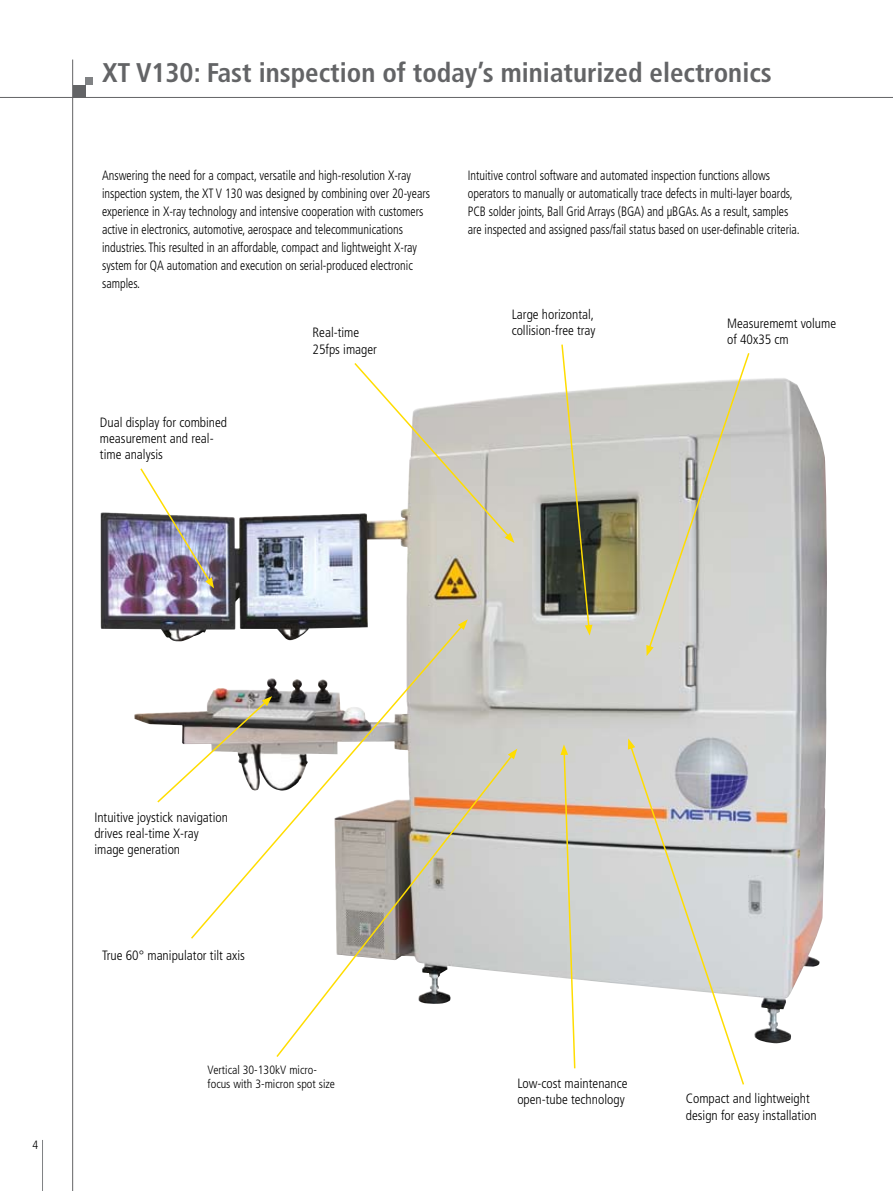
<style>
.page{position:relative;width:893px;height:1191px;background:#fff}
.page>*{position:absolute;margin:0;border:0;box-sizing:border-box;transform-origin:0 0}
.t1{font:700 condensed 27px "Frutiger LT Std";color:#636466}
.t2{font:300 condensed 13.5px/18px "Frutiger LT Std";color:#000;scale:.9 1}
.t3{font:300 condensed 13.5px/16.2px "Frutiger LT Std";color:#000}
.t4{font:300 condensed 12px/14.4px "Frutiger LT Std";color:#000}
</style>
<div class="page">
<img style="left:258px;top:378px;width:569px;height:665px">
<svg style="left:560px;top:744px;width:16px;height:325px"></svg>
<svg style="left:628px;top:738px;width:117px;height:347px"></svg>
<img style="left:139px;top:468px;width:75px;height:120px">
<svg style="left:156px;top:712px;width:33px;height:91px"></svg>
<svg style="left:189px;top:623px;width:275px;height:317px"></svg>
<svg style="left:458px;top:619px;width:10px;height:11px"></svg>
<svg style="left:275px;top:753px;width:239px;height:304px"></svg>
<svg style="left:508px;top:748px;width:9px;height:11px"></svg>
<svg style="left:646px;top:353px;width:105px;height:303px;background:#d1d1cb"></svg>
<svg style="left:560px;top:344px;width:32px;height:291px"></svg>
<svg style="left:353px;top:363px;width:161px;height:180px"></svg>
<hr style="left:42px;top:1140px;width:1px;height:51px;background:#808284">
<hr style="left:72px;top:60px;width:1px;height:1131px;background:#636466">
<div style="left:73px;top:85px;width:12px;height:13px;background:#636466"></div>
<hr style="left:0;top:97px;width:893px;height:1px;background:#636466">
<div style="left:85px;top:78px;width:8px;height:7px;background:#808284"></div>
<h1 class="t1" style="left:102px;top:61px;width:671px">XT V130: Fast inspection of today’s miniaturized electronics</h1>
<p class="t2" style="left:102px;top:168px;width:366px">Answering the need for a compact, versatile and high-resolution X-ray inspection system, the XT V 130 was designed by combining over 20-years experience in X-ray technology and intensive cooperation with customers active in electronics, automotive, aerospace and telecommunications industries. This resulted in an affordable, compact and lightweight X-ray system for QA automation and execution on serial-produced electronic samples.</p>
<p class="t2" style="left:468px;top:168px;width:370px">Intuitive control software and automated inspection functions allows operators to manually or automatically trace defects in multi-layer boards, PCB solder joints, Ball Grid Arrays (BGA) and μBGAs. As a result, samples are inspected and assigned pass/fail status based on user-definable criteria.</p>
<p class="t3" style="left:727px;top:316px;width:111px">Measurememt volume of 40x35 cm</p>
<p class="t3" style="left:512px;top:307px;width:84px">Large horizontal,</p>
<p class="t3" style="left:313px;top:325px;width:48px">Real-time</p>
<p class="t3" style="left:512px;top:324px;width:85px">collision-free tray</p>
<p class="t3" style="left:313px;top:342px;width:66px">25fps imager</p>
<p class="t3" style="left:100px;top:415px;width:129px">Dual display for combined measurement and real&shy;time analysis</p>
<p class="t4" style="left:33px;top:1138px;width:7px">4</p>
<p class="t3" style="left:94px;top:810px;width:135px">Intuitive joystick navigation drives real-time X-ray image generation</p>
<p class="t3" style="left:102px;top:948px;width:144px">True 60° manipulator tilt axis</p>
<p class="t4" style="left:208px;top:1063px;width:129px">Vertical 30-130kV micro&shy;focus with 3-micron spot size</p>
<p class="t3" style="left:517px;top:1076px;width:112px">Low-cost maintenance open-tube technology</p>
<p class="t3" style="left:686px;top:1091px;width:132px">Compact and lightweight design for easy installation</p>
</div>
